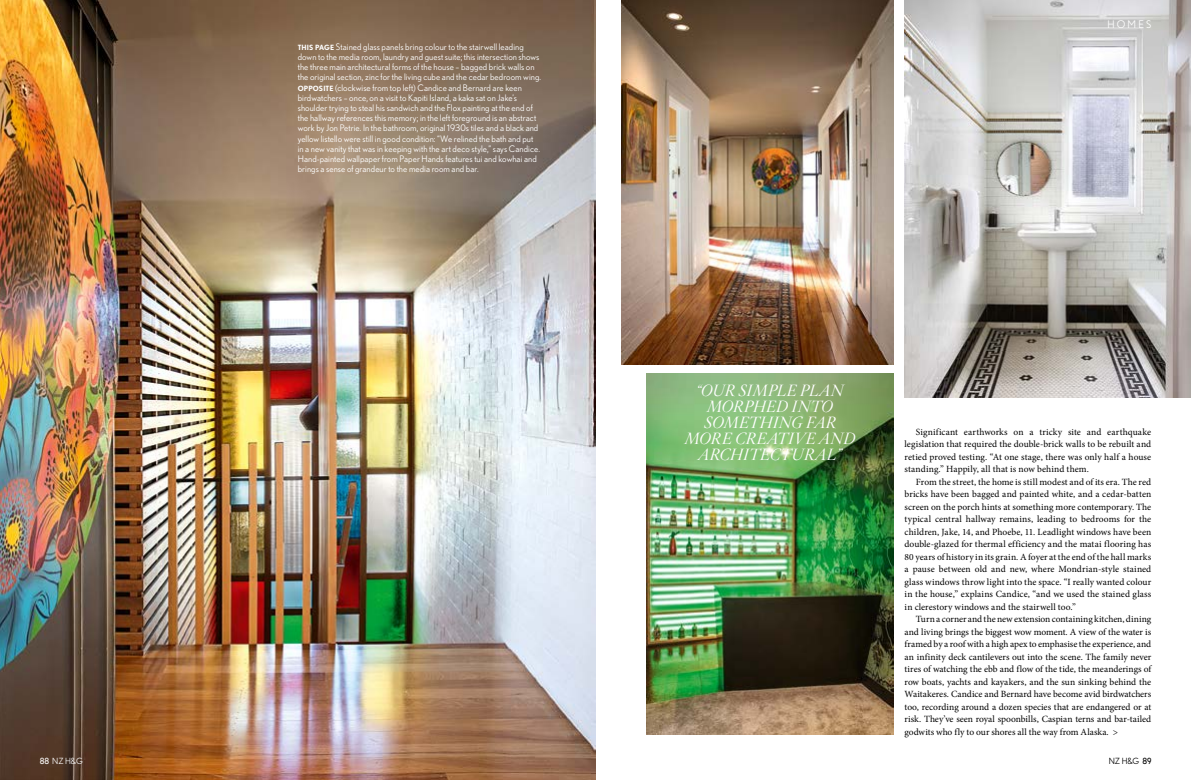
<style>
.page{position:relative;width:1191px;height:780px;background:#fff}
.page>*{position:absolute;margin:0;border:0;box-sizing:border-box;transform-origin:0 0}
.t1{font:italic 300 16px/16px "Hoefler Titling";letter-spacing:-.015em;color:#fff;text-align:center}
.t2{font:10.5px "Nobel";letter-spacing:.21em;color:#fff}
.t3{font:9.5px/12.5px "Minion Pro";color:#000;text-align:justify}
.t4{font:9px/10.2px "Nobel";letter-spacing:.01em;color:#fff}
.t5{font:8.5px "Nobel";color:#fff}
.t6{font:8.5px "Nobel";color:#000}
.s1{font-weight:700;font-size:7.2px}
.s2{font-family:"Nobel";font-style:normal;font-size:9px;color:#000}
.s3{font-style:inherit}
</style>
<div class="page">
<img style="left:646px;top:373px;width:247px;height:361px">
<img style="left:0;top:0;width:595px;height:780px">
<img style="left:904px;top:0;width:287px;height:397px">
<img style="left:622px;top:0;width:271px;height:364px">
<p class="t4" style="left:298px;top:41px;width:245px"><span class="s1">THIS PAGE</span> Stained glass panels bring colour to the stairwell leading down to the media room, laundry and guest suite; this intersection shows the three main architectural forms of the house – bagged brick walls on the original section, zinc for the living cube and the cedar bedroom wing.<br><span class="s1">OPPOSITE</span> (clockwise from top left) Candice and Bernard are keen birdwatchers – once, on a visit to Kapiti Island, a kaka sat on Jake’s shoulder trying to steal his sandwich and the Flox painting at the end of the hallway references this memory; in the left foreground is an abstract work by Jon Petrie. In the bathroom, original 1930s tiles and a black and yellow listello were still in good condition: “We relined the bath and put in a new vanity that was in keeping with the art deco style,” says Candice.<br>Hand-painted wallpaper from Paper Hands features tui and kowhai and brings a sense of grandeur to the media room and bar.</p>
<p class="t2" style="left:1107px;top:19px;width:46px">HOMES</p>
<h1 class="t1" style="left:684px;top:382px;width:172px">“OUR SIMPLE PLAN<br>MORPHED INTO<br>SOMETHING FAR<br>MORE CREATIVE AND<br>ARCHITECTURAL<span class="s2">.</span>”</h1>
<p class="t3" style="left:904px;top:425px;width:248px;text-indent:11px">Significant earthworks on a tricky site and earthquake legislation that required the double-brick walls to be rebuilt and retied proved testing. “At one stage, there was only half a house standing.” Happily, all that is now behind them.</p>
<p class="t3" style="left:904px;top:475px;width:248px;text-indent:11px">From the street, the home is still modest and of its era. The red bricks have been bagged and painted white, and a cedar-batten screen on the porch hints at something more contemporary. The typical central hallway remains, leading to bedrooms for the children, Jake, 14, and Phoebe, 11. Leadlight windows have been double-glazed for thermal efficiency and the matai flooring has 80 years of history in its grain. A foyer at the end of the hall marks a pause between old and new, where Mondrian-style stained glass windows throw light into the space. “I really wanted colour in the house,” explains Candice, “and we used the stained glass in clerestory windows and the stairwell too.”</p>
<p class="t3" style="left:904px;top:613px;width:248px;text-indent:11px">Turn a corner and the new extension containing kitchen, dining and living brings the biggest wow moment. A view of the water is framed by a roof with a high apex to emphasise the experience, and an infinity deck cantilevers out into the scene. The family never tires of watching the ebb and flow of the tide, the meanderings of row boats, yachts and kayakers, and the sun sinking behind the Waitakeres. Candice and Bernard have become avid birdwatchers too, recording around a dozen species that are endangered or at risk. They’ve seen royal spoonbills, Caspian terns and bar-tailed godwits who fly to our shores all the way from Alaska. &gt;</p>
<p class="t5" style="left:40px;top:755px;width:45px"><span class="s3">88</span> NZ H&amp;G</p>
<p class="t6" style="left:1108px;top:755px;width:44px">NZ H&amp;G <span class="s3">89</span></p>
</div>
